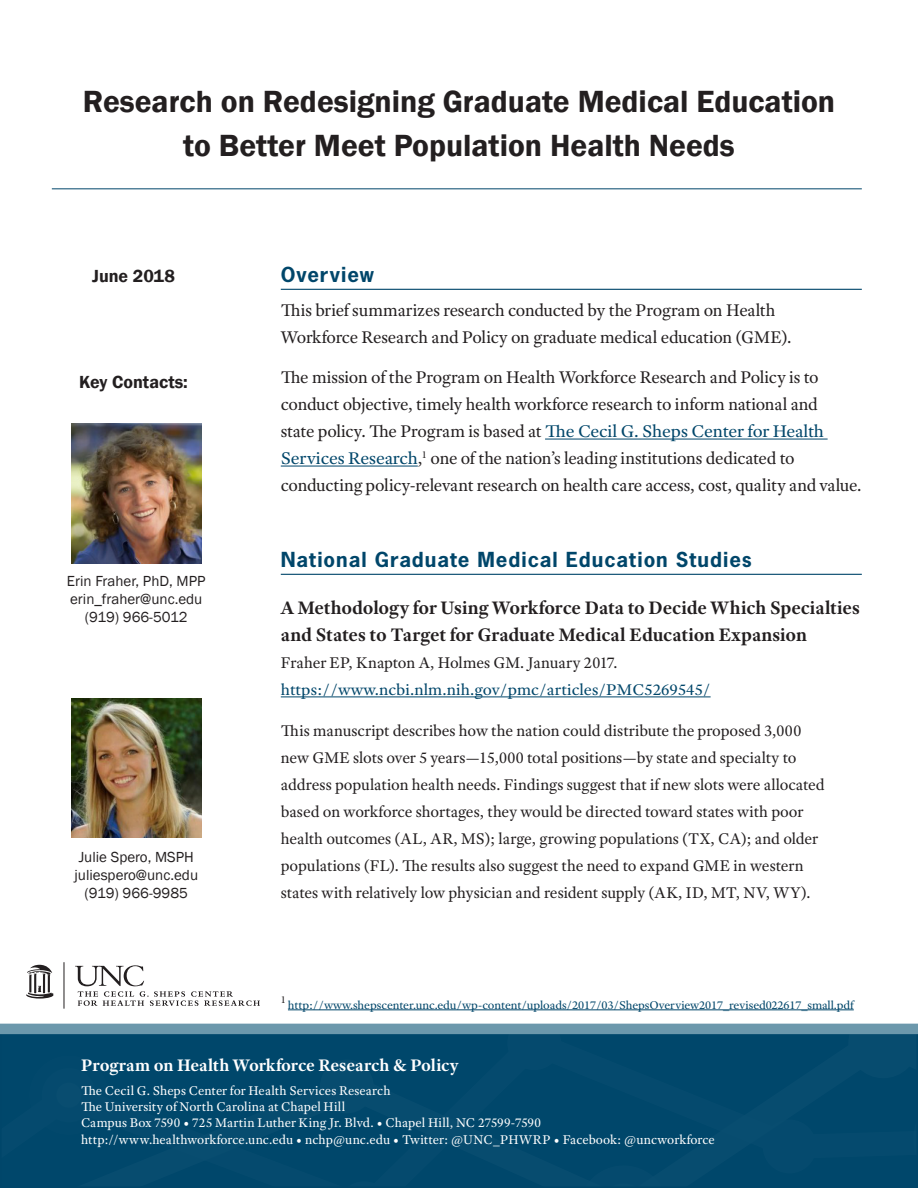
<style>
.page{position:relative;width:918px;height:1188px;background:#fff}
.page>*{position:absolute;margin:0;border:0;box-sizing:border-box;transform-origin:0 0}
.t1{font:600 31.5px "Franklin Gothic";color:#231f20}
.Body_UNCGA{font:700 19.5px/27px "Adobe Text Pro";letter-spacing:-.005em;color:#231f20}
.Section_Heading{font:700 19.5px "News Gothic Std";letter-spacing:.045em;color:#00466a;scale:1.05 1}
.Body_UNCGA-2{font:18px/27px "Adobe Text Pro";letter-spacing:-.01em;color:#231f20}
.t2{font:700 18px "Adobe Text Pro";letter-spacing:-.005em;color:#fff}
.t3{font:600 18px "Franklin Gothic";color:#231f20}
.Body_UNCGA-3{font:16.5px/27px "Adobe Text Pro";color:#231f20}
.Body_UNCGA-4{font:16.5px/27px "Adobe Text Pro";color:#00466a;scale:1.05 1}
.t4{font:15px "Franklin Gothic";color:#231f20}
.t5{font:13.5px "Adobe Text Pro";letter-spacing:.005em;color:#fff}
.Body_UNCGA-5{font:12px "Adobe Text Pro";letter-spacing:-.01em;color:#00466a;scale:1.05 1}
.Body_UNCGA-6{font:10.5px "Adobe Text Pro";color:#231f20}
.s1{color:#00466a}
.s2{color:#231f20}
</style>
<div class="page">
<hr style="left:281px;top:289px;width:581px;height:1px;background:#00466a">
<hr style="left:545px;top:439px;width:283px;height:1px;background:#00466a">
<hr style="left:281px;top:466px;width:137px;height:1px;background:#00466a">
<hr style="left:281px;top:574px;width:581px;height:1px;background:#00466a">
<hr style="left:281px;top:696px;width:430px;height:1px;background:#00466a">
<hr style="left:52px;top:188px;width:810px;height:1px;background:#00466a">
<hr style="left:64px;top:962px;width:1px;height:47px;background:#231f20">
<svg style="left:26px;top:965px;width:27px;height:34px"></svg>
<svg style="left:75px;top:965px;width:185px;height:41px"></svg>
<div style="left:3px;top:1034px;width:912px;height:151px;background:#00476b"></div>
<div style="left:763px;top:1119px;width:54px;height:55px;background:#0a4e71;border-radius:50%"></div>
<div style="left:507px;top:1034px;width:54px;height:36px;background:#054a6e"></div>
<svg style="left:337px;top:1181px;width:54px;height:4px"></svg>
<div style="left:0;top:1031px;width:918px;height:157px;border:2px solid #00466a"></div>
<div style="left:0;top:1024px;width:918px;height:10px;background:#6c98ac"></div>
<img style="left:71px;top:423px;width:130px;height:141px">
<img style="left:71px;top:698px;width:130px;height:140px">
<hr style="left:288px;top:1010px;width:566px;height:1px;background:#00466a">
<p class="t1" style="left:83px;top:82px;width:754px">Research on Redesigning Graduate Medical Education</p>
<p class="t1" style="left:183px;top:126px;width:553px">to Better Meet Population Health Needs</p>
<p class="t3" style="left:92px;top:265px;width:84px">June 2018</p>
<p class="t3" style="left:79px;top:371px;width:110px">Key Contacts:</p>
<p class="t4" style="left:67px;top:572px;width:140px">Erin Fraher, PhD, MPP</p>
<p class="t4" style="left:70px;top:590px;width:134px">erin_fraher@unc.edu</p>
<p class="t4" style="left:85px;top:608px;width:104px">(919) 966-5012</p>
<p class="t4" style="left:79px;top:847px;width:117px">Julie Spero, MSPH</p>
<p class="t4" style="left:74px;top:865px;width:125px">juliespero@unc.edu</p>
<p class="t4" style="left:85px;top:883px;width:105px">(919) 966-9985</p>
<p class="Section_Heading" style="left:281px;top:262px;width:90px">Overview</p>
<p class="Body_UNCGA-2" style="left:281px;top:296px;width:512px">This brief summarizes research conducted by the Program on Health<br>Workforce Research and Policy on graduate medical education (GME).</p>
<p class="Body_UNCGA-2" style="left:281px;top:364px;width:582px">The mission of the Program on Health Workforce Research and Policy is to conduct objective, timely health workforce research to inform national and<br>state policy. The Program is based at <span class="s1">The Cecil G. Sheps Center for Health Services Research</span>,<sup>1</sup> one of the nation’s leading institutions dedicated to conducting policy-relevant research on health care access, cost, quality and value.</p>
<p class="Section_Heading" style="left:281px;top:547px;width:450px">National Graduate Medical Education Studies</p>
<p class="Body_UNCGA" style="left:281px;top:594px;width:581px">A Methodology for Using Workforce Data to Decide Which Specialties and States to Target for Graduate Medical Education Expansion</p>
<p class="Body_UNCGA-4" style="left:281px;top:649px;width:411px"><span class="s2">Fraher EP, Knapton A, Holmes GM. January 2017. </span>https://www.ncbi.nlm.nih.gov/pmc/articles/PMC5269545/</p>
<p class="Body_UNCGA-3" style="left:281px;top:717px;width:545px">This manuscript describes how the nation could distribute the proposed 3,000 new GME slots over 5 years—15,000 total positions—by state and specialty to address population health needs. Findings suggest that if new slots were allocated based on workforce shortages, they would be directed toward states with poor health outcomes (AL, AR, MS); large, growing populations (TX, CA); and older populations (FL). The results also suggest the need to expand GME in western states with relatively low physician and resident supply (AK, ID, MT, NV, WY).</p>
<p class="Body_UNCGA-6" style="left:281px;top:993px;width:7px">1</p>
<p class="Body_UNCGA-5" style="left:288px;top:997px;width:540px">http://www.shepscenter.unc.edu/wp-content/uploads/2017/03/ShepsOverview2017_revised022617_small.pdf</p>
<p class="t2" style="left:81px;top:1054px;width:379px">Program on Health Workforce Research &amp; Policy</p>
<p class="t5" style="left:81px;top:1082px;width:311px">The Cecil G. Sheps Center for Health Services Research</p>
<p class="t5" style="left:81px;top:1098px;width:266px">The University of North Carolina at Chapel Hill</p>
<p class="t5" style="left:81px;top:1114px;width:461px">Campus Box 7590 • 725 Martin Luther King Jr. Blvd. • Chapel Hill, NC 27599-7590</p>
<p class="t5" style="left:81px;top:1131px;width:635px">http://www.healthworkforce.unc.edu • nchp@unc.edu • Twitter: @UNC_PHWRP • Facebook: @uncworkforce</p>
</div>
